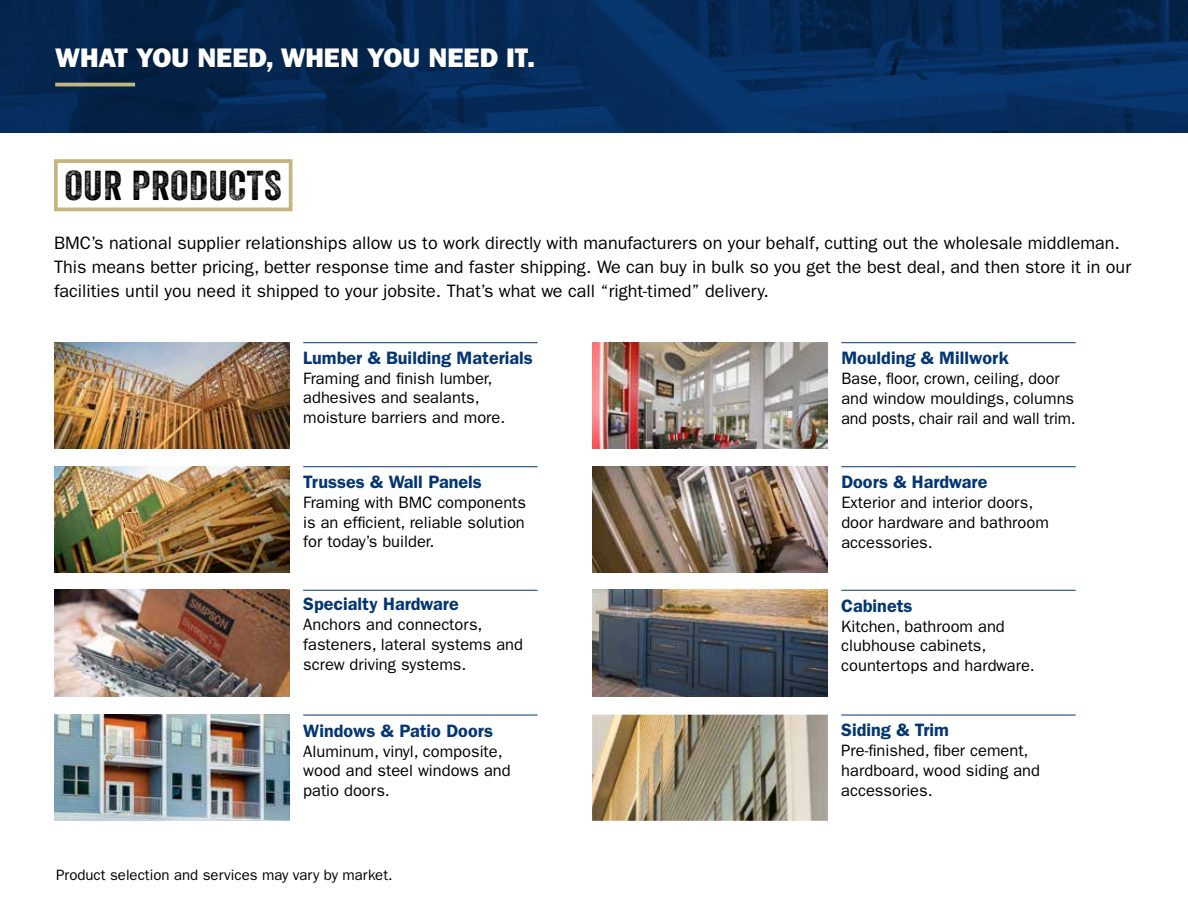
<style>
.page{position:relative;width:1188px;height:918px;background:#fff}
.page>*{position:absolute;margin:0;border:0;box-sizing:border-box;transform-origin:0 0}
.t1{font:40.5px "Veneer Two";letter-spacing:.015em;color:#000;scale:1.05 1}
.t2{font:27px "ITC Franklin Gothic Std Hvy";color:#fff}
.t3{font:18px/24px "ITC Franklin Gothic Std";color:#000}
.t4{font:600 18px "ITC Franklin Gothic Std";color:#043673}
.t5{font:16.5px/19.8px "ITC Franklin Gothic Std";color:#000}
.t6{font:15px "ITC Franklin Gothic Std";color:#000}
</style>
<div class="page">
<svg style="left:0;top:0;width:1188px;height:133px;background:#052a57"></svg>
<hr style="left:55px;top:83px;width:80px;height:3px;background:#c4b681">
<img style="left:592px;top:715px;width:236px;height:106px">
<hr style="left:841px;top:715px;width:235px;height:1px;background:#043673">
<img style="left:592px;top:466px;width:236px;height:107px">
<hr style="left:841px;top:466px;width:235px;height:1px;background:#043673">
<img style="left:592px;top:590px;width:236px;height:106px">
<hr style="left:841px;top:590px;width:235px;height:1px;background:#043673">
<img style="left:592px;top:342px;width:236px;height:106px">
<hr style="left:841px;top:342px;width:235px;height:1px;background:#043673">
<img style="left:54px;top:715px;width:236px;height:106px">
<hr style="left:303px;top:715px;width:235px;height:1px;background:#043673">
<img style="left:54px;top:466px;width:236px;height:107px">
<hr style="left:303px;top:466px;width:235px;height:1px;background:#043673">
<img style="left:54px;top:590px;width:236px;height:106px">
<hr style="left:303px;top:590px;width:235px;height:1px;background:#043673">
<img style="left:54px;top:342px;width:236px;height:106px">
<hr style="left:303px;top:342px;width:235px;height:1px;background:#043673">
<div style="left:54px;top:159px;width:238px;height:52px;border:4px solid #c4b681"></div>
<h2 class="t2" style="left:55px;top:42px;width:481px">WHAT YOU NEED, WHEN YOU NEED IT.</h2>
<h1 class="t1" style="left:65px;top:161px;width:208px">OUR PRODUCTS</h1>
<p class="t3" style="left:54px;top:231px;width:1079px">BMC’s national supplier relationships allow us to work directly with manufacturers on your behalf, cutting out the wholesale middleman.<br>This means better pricing, better response time and faster shipping. We can buy in bulk so you get the best deal, and then store it in our facilities until you need it shipped to your jobsite. That’s what we call “right-timed” delivery.</p>
<p class="t4" style="left:303px;top:347px;width:231px">Lumber &amp; Building Materials</p>
<p class="t5" style="left:303px;top:368px;width:204px">Framing and finish lumber, adhesives and sealants, moisture barriers and more.</p>
<p class="t4" style="left:303px;top:471px;width:180px">Trusses &amp; Wall Panels</p>
<p class="t5" style="left:303px;top:492px;width:224px;text-align:justify">Framing with BMC components is an efficient, reliable solution for today’s builder.</p>
<p class="t4" style="left:303px;top:593px;width:157px">Specialty Hardware</p>
<p class="t5" style="left:303px;top:615px;width:221px">Anchors and connectors, fasteners, lateral systems and screw driving systems.</p>
<p class="t4" style="left:303px;top:720px;width:191px">Windows &amp; Patio Doors</p>
<p class="t5" style="left:303px;top:741px;width:209px">Aluminum, vinyl, composite, wood and steel windows and patio doors.</p>
<p class="t6" style="left:56px;top:866px;width:338px">Product selection and services may vary by market.</p>
<p class="t4" style="left:841px;top:347px;width:169px">Moulding &amp; Millwork</p>
<p class="t5" style="left:841px;top:369px;width:236px">Base, floor, crown, ceiling, door and window mouldings, columns and posts, chair rail and wall trim.</p>
<p class="t4" style="left:841px;top:472px;width:148px">Doors &amp; Hardware</p>
<p class="t5" style="left:841px;top:493px;width:209px">Exterior and interior doors, door hardware and bathroom accessories.</p>
<p class="t4" style="left:841px;top:595px;width:73px">Cabinets</p>
<p class="t5" style="left:841px;top:616px;width:195px">Kitchen, bathroom and clubhouse cabinets, countertops and hardware.</p>
<p class="t4" style="left:841px;top:719px;width:109px">Siding &amp; Trim</p>
<p class="t5" style="left:841px;top:741px;width:200px">Pre-finished, fiber cement, hardboard, wood siding and accessories.</p>
</div>
